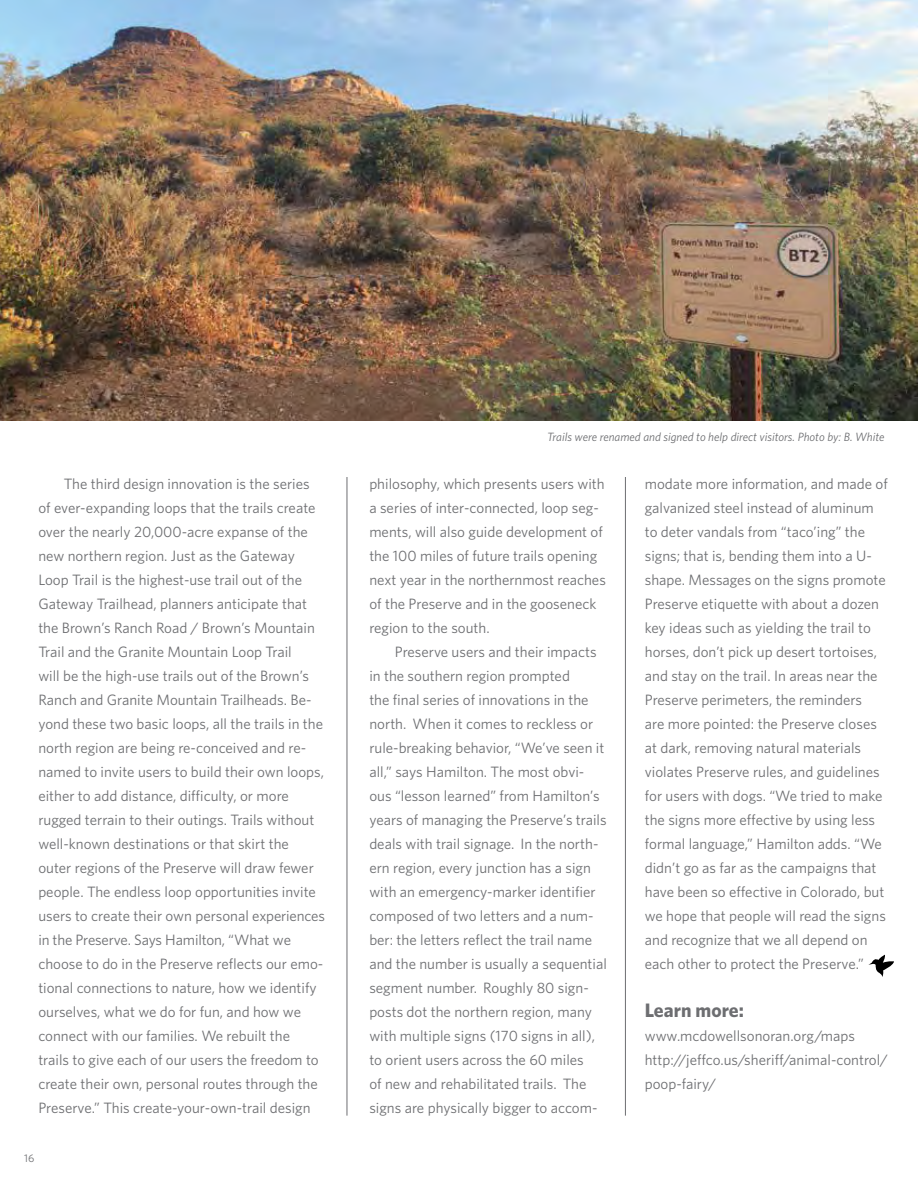
<style>
.page{position:relative;width:918px;height:1188px;background:#fff}
.page>*{position:absolute;margin:0;border:0;box-sizing:border-box;transform-origin:0 0}
.t1{font:700 19.5px "Whitney";color:#6d6e71}
.t2{font:15px/24px "Whitney";color:#6d6e71}
.t3{font:italic 12px "Whitney";color:#6d6e71}
.t4{font:11.1px "Whitney";color:#6d6e71}
</style>
<div class="page">
<hr style="left:347px;top:477px;width:1px;height:639px;background:#6d6e71">
<hr style="left:625px;top:477px;width:1px;height:639px;background:#6d6e71">
<svg style="left:868px;top:955px;width:26px;height:22px"></svg>
<img style="left:0;top:0;width:918px;height:421px">
<p class="t3" style="left:547px;top:429px;width:339px">Trails were renamed and signed to help direct visitors. Photo by: B. White</p>
<p class="t2" style="left:38px;top:471px;width:288px">The third design innovation is the series of ever-expanding loops that the trails create over the nearly 20,000-acre expanse of the new northern region. Just as the Gateway Loop Trail is the highest-use trail out of the Gateway Trailhead, planners anticipate that the Brown’s Ranch Road / Brown’s Mountain Trail and the Granite Mountain Loop Trail<br>will be the high-use trails out of the Brown’s Ranch and Granite Mountain Trailheads. Be&shy;yond these two basic loops, all the trails in the north region are being re-conceived and re&shy;named to invite users to build their own loops, either to add distance, difficulty, or more rugged terrain to their outings. Trails without well-known destinations or that skirt the outer regions of the Preserve will draw fewer people. The endless loop opportunities invite users to create their own personal experiences in the Preserve. Says Hamilton, “What we choose to do in the Preserve reflects our emo&shy;tional connections to nature, how we identify ourselves, what we do for fun, and how we connect with our families. We rebuilt the<br>trails to give each of our users the freedom to create their own, personal routes through the Preserve.” This create-your-own-trail design</p>
<p class="t2" style="left:369px;top:471px;width:238px">philosophy, which presents users with a series of inter-connected, loop seg&shy;ments, will also guide development of the 100 miles of future trails opening next year in the northernmost reaches of the Preserve and in the gooseneck region to the south.</p>
<p class="t2" style="left:369px;top:639px;width:239px;text-indent:26px">Preserve users and their impacts in the southern region prompted<br>the final series of innovations in the north. When it comes to reckless or rule-breaking behavior, “We’ve seen it all,” says Hamilton. The most obvi&shy;ous “lesson learned” from Hamilton’s years of managing the Preserve’s trails deals with trail signage. I n the north&shy;ern region, every junction has a sign with an emergency-marker identifier composed of two letters and a num&shy;ber: the letters reflect the trail name and the number is usually a sequential segment number. Roughly 80 sign&shy;posts dot the northern region, many with multiple signs (170 signs in all), to orient users across the 60 miles<br>of new and rehabilitated trails. The signs are physically bigger to accom-</p>
<p class="t4" style="left:24px;top:1150px;width:12px">16</p>
<p class="t2" style="left:645px;top:471px;width:245px">modate more information, and made of galvanized steel instead of aluminum to deter vandals from “taco’ing” the signs; that is, bending them into a U&shy;shape. Messages on the signs promote Preserve etiquette with about a dozen key ideas such as yielding the trail to horses, don’t pick up desert tortoises, and stay on the trail. I n areas near the Preserve perimeters, the reminders<br>are more pointed: the Preserve closes at dark, removing natural materials violates Preserve rules, and guidelines for users with dogs. “We tried to make the signs more effective by using less formal language,” Hamilton adds. “We didn’t go as far as the campaigns that have been so effective in Colorado, but we hope that people will read the signs and recognize that we all depend on each other to protect the Preserve.”</p>
<h1 class="t1" style="left:645px;top:997px;width:101px">Learn more:</h1>
<p class="t2" style="left:645px;top:1023px;width:245px">www.mcdowellsonoran.org/maps http://jeffco.us/sheriff/animal-control/ poop-fairy/</p>
</div>
